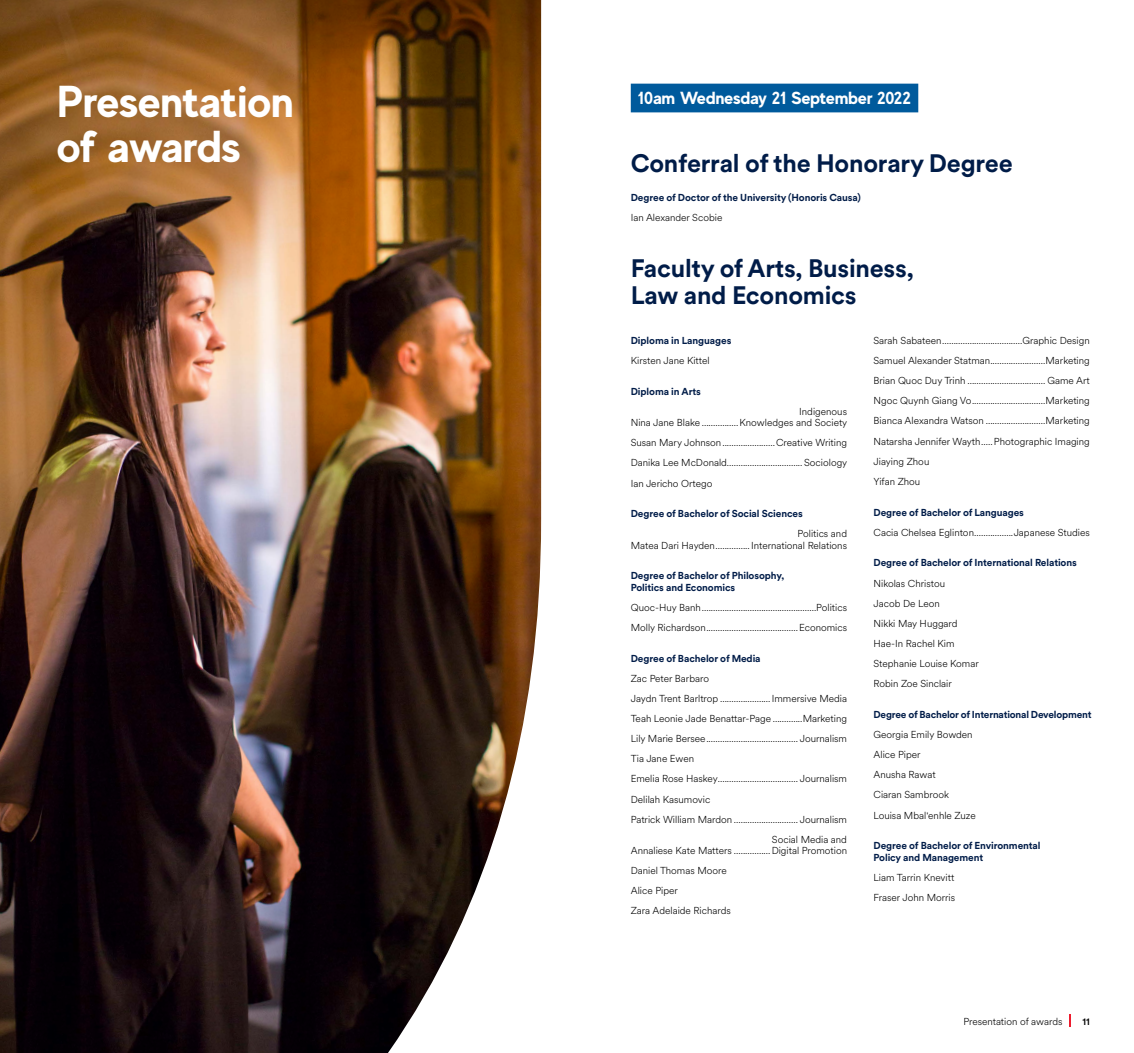
<style>
.page{position:relative;width:1134px;height:1053px;background:#fff}
.page>*{position:absolute;margin:0;border:0;box-sizing:border-box;transform-origin:0 0}
.t1{font:700 44.62px/44.6px "MADE Evolve Sans";color:#fff}
.t2{font:700 25px/27.5px "Circular XX";letter-spacing:-.01em;color:#001c48}
.t3{font:700 17.5px "MADE Evolve Sans";color:#fff}
.t4{font:300 10px/20.1px "Circular XX";color:#000}
.t5{font:700 10px/11.2px "Circular XX";letter-spacing:-.01em;color:#001c48}
.t6{font:500 10px "Circular XX";color:#000}
</style>
<div class="page">
<div style="left:631px;top:84px;width:287px;height:28px;background:#005a9c"></div>
<svg style="left:1069px;top:1014px;width:2px;height:12px"></svg>
<img style="left:0;top:0;width:541px;height:1052px">
<h1 class="t1" style="left:57px;top:78px;width:239px">Presentation of awards</h1>
<h3 class="t3" style="left:638px;top:86px;width:275px">10am Wednesday 21 September 2022</h3>
<h2 class="t2" style="left:631px;top:148px;width:383px">Conferral of the Honorary Degree</h2>
<p class="t5" style="left:631px;top:191px;width:232px">Degree of Doctor of the University (Honoris Causa)</p>
<p class="t4" style="left:631px;top:207px;width:93px">Ian Alexander Scobie</p>
<h2 class="t2" style="left:631px;top:253px;width:284px">Faculty of Arts, Business,<br>Law and Economics</h2>
<p class="t5" style="left:631px;top:334px;width:102px">Diploma in Languages</p>
<p class="t4" style="left:631px;top:350px;width:80px">Kirsten Jane Kittel</p>
<p class="t5" style="left:631px;top:385px;width:72px">Diploma in Arts</p>
<p class="t4" style="left:631px;top:405px;width:218px;line-height:11.2px;text-align:right">Indigenous<br>Nina Jane Blake ................Knowledges and Society</p>
<p class="t4" style="left:631px;top:432px;width:218px;text-align:justify">Susan Mary Johnson.......................Creative Writing Danika Lee McDonald................................. Sociology Ian Jericho Ortego</p>
<p class="t5" style="left:631px;top:507px;width:173px">Degree of Bachelor of Social Sciences</p>
<p class="t4" style="left:631px;top:528px;width:218px;line-height:11.2px;text-align:right">Politics and<br>Matea Dari Hayden...............International Relations</p>
<p class="t5" style="left:631px;top:570px;width:155px">Degree of Bachelor of Philosophy,<br>Politics and Economics</p>
<p class="t4" style="left:631px;top:597px;width:218px">Quoc-Huy Banh..................................................Politics<br>Molly Richardson........................................Economics</p>
<p class="t5" style="left:631px;top:652px;width:131px">Degree of Bachelor of Media</p>
<p class="t4" style="left:631px;top:667px;width:80px">Zac Peter Barbaro</p>
<p class="t4" style="left:631px;top:688px;width:218px">Jaydn Trent Barltrop ......................Immersive Media</p>
<p class="t4" style="left:631px;top:708px;width:218px">Teah Leonie Jade Benattar-Page .............Marketing</p>
<p class="t4" style="left:631px;top:728px;width:218px">Lily Marie Bersee........................................ Journalism</p>
<p class="t4" style="left:631px;top:748px;width:65px">Tia Jane Ewen</p>
<p class="t4" style="left:631px;top:768px;width:218px">Emelia Rose Haskey................................... Journalism</p>
<p class="t4" style="left:631px;top:788px;width:81px">Delilah Kasumovic</p>
<p class="t4" style="left:631px;top:808px;width:218px">Patrick William Mardon ............................ Journalism</p>
<p class="t4" style="left:772px;top:828px;width:77px">Social Media and</p>
<p class="t4" style="left:631px;top:840px;width:218px">Annaliese Kate Matters ................Digital Promotion<br>Daniel Thomas Moore<br>Alice Piper<br>Zara Adelaide Richards</p>
<p class="t4" style="left:873px;top:330px;width:218px">Sarah Sabateen...................................Graphic Design Samuel Alexander Statman........................Marketing Brian Quoc Duy Trinh .................................. Game Art Ngoc Quynh Giang Vo................................Marketing Bianca Alexandra Watson ..........................Marketing Natarsha Jennifer Wayth.....Photographic Imaging Jiaying Zhou<br>Yifan Zhou</p>
<p class="t5" style="left:873px;top:506px;width:152px">Degree of Bachelor of Languages</p>
<p class="t4" style="left:873px;top:521px;width:218px">Cacia Chelsea Eglinton.................Japanese Studies</p>
<p class="t5" style="left:873px;top:557px;width:205px">Degree of Bachelor of International Relations</p>
<p class="t4" style="left:873px;top:572px;width:107px">Nikolas Christou<br>Jacob De Leon<br>Nikki May Huggard<br>Hae-In Rachel Kim<br>Stephanie Louise Komar<br>Robin Zoe Sinclair</p>
<p class="t5" style="left:873px;top:708px;width:219px">Degree of Bachelor of International Development</p>
<p class="t4" style="left:873px;top:724px;width:104px">Georgia Emily Bowden<br>Alice Piper<br>Anusha Rawat<br>Ciaran Sambrook<br>Louisa Mbal'enhle Zuze</p>
<p class="t5" style="left:873px;top:839px;width:169px">Degree of Bachelor of Environmental<br>Policy and Management</p>
<p class="t4" style="left:873px;top:866px;width:83px">Liam Tarrin Knevitt<br>Fraser John Morris</p>
<p class="t4" style="left:963px;top:1010px;width:101px">Presentation of awards</p>
<p class="t6" style="left:1082px;top:1014px;width:9px">11</p>
</div>
